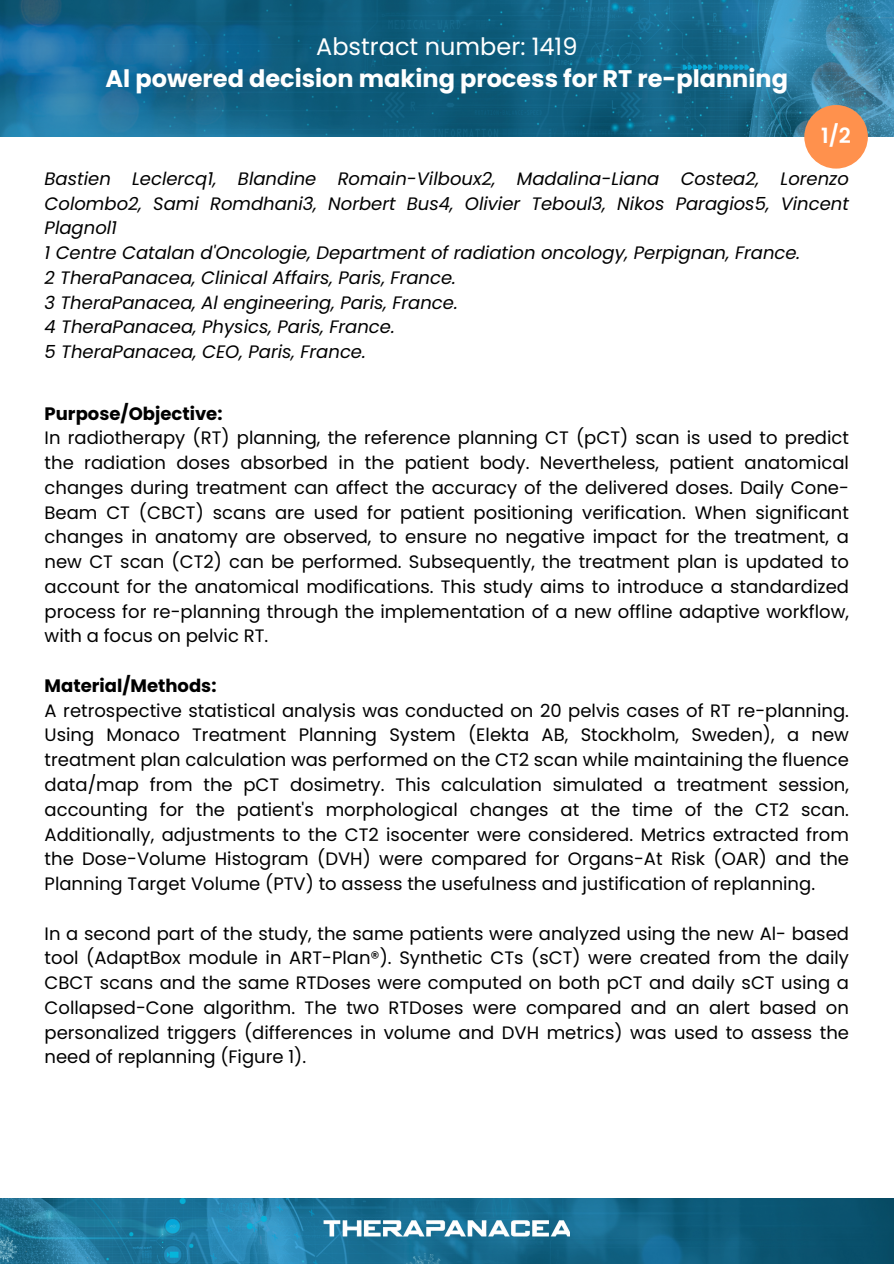
<style>
.page{position:relative;width:894px;height:1264px;background:#fff}
.page>*{position:absolute;margin:0;border:0;box-sizing:border-box;transform-origin:0 0}
.t1{font:700 24px/32.7px "Poppins";color:#fff;text-align:center}
.t2{font:600 21px "Poppins";color:#fff}
.t3{font:18px/24.8px "Poppins";color:#000;text-align:justify}
.t4{font:italic 18px/24.8px "Poppins";color:#000;text-align:justify}
.t5{font:700 18px "Poppins";color:#000}
.s1{font-weight:400}
</style>
<div class="page">
<svg style="left:0;top:0;width:893px;height:137px;background:#19698d"></svg>
<svg style="left:0;top:1198px;width:893px;height:65px;background:#186d90"></svg>
<div style="left:804px;top:105px;width:63px;height:64px;background:#ff914d;border-radius:50%"></div>
<img style="left:318px;top:1212px;width:251px;height:29px">
<p class="t1" style="left:105px;top:30px;width:683px"><span class="s1">Abstract number: 1419<br></span>Al powered decision making process for RT re-planning</p>
<p class="t2" style="left:820px;top:121px;width:31px">1/2</p>
<p class="t4" style="left:45px;top:166px;width:805px">Bastien Leclercq1, Blandine Romain-Vilboux2, Madalina-Liana Costea2, Lorenzo Colombo2, Sami Romdhani3, Norbert Bus4, Olivier Teboul3, Nikos Paragios5, Vincent Plagnol1</p>
<p class="t4" style="left:45px;top:240px;width:757px">1 Centre Catalan d'Oncologie, Department of radiation oncology, Perpignan, France.</p>
<p class="t4" style="left:45px;top:265px;width:413px">2 TheraPanacea, Clinical Affairs, Paris, France.</p>
<p class="t4" style="left:45px;top:290px;width:414px">3 TheraPanacea, Al engineering, Paris, France.</p>
<p class="t4" style="left:45px;top:315px;width:351px">4 TheraPanacea, Physics, Paris, France.</p>
<p class="t4" style="left:45px;top:339px;width:323px">5 TheraPanacea, CEO, Paris, France.</p>
<h1 class="t5" style="left:45px;top:400px;width:179px">Purpose/Objective:</h1>
<h2 class="t3" style="left:45px;top:425px;width:805px">In radiotherapy (RT) planning, the reference planning CT (pCT) scan is used to predict the radiation doses absorbed in the patient body. Nevertheless, patient anatomical changes during treatment can affect the accuracy of the delivered doses. Daily Cone-Beam CT (CBCT) scans are used for patient positioning verification. When significant changes in anatomy are observed, to ensure no negative impact for the treatment, a new CT scan (CT2) can be performed. Subsequently, the treatment plan is updated to account for the anatomical modifications. This study aims to introduce a standardized process for re-planning through the implementation of a new offline adaptive workflow, with a focus on pelvic RT.</h2>
<p class="t5" style="left:45px;top:673px;width:173px">Material/Methods:</p>
<p class="t3" style="left:45px;top:698px;width:805px">A retrospective statistical analysis was conducted on 20 pelvis cases of RT re-planning.<br>Using Monaco Treatment Planning System (Elekta AB, Stockholm, Sweden), a new treatment plan calculation was performed on the CT2 scan while maintaining the fluence data/map from the pCT dosimetry. This calculation simulated a treatment session, accounting for the patient's morphological changes at the time of the CT2 scan.<br>Additionally, adjustments to the CT2 isocenter were considered. Metrics extracted from the Dose-Volume Histogram (DVH) were compared for Organs-At Risk (OAR) and the Planning Target Volume (PTV) to assess the usefulness and justification of replanning.</p>
<p class="t3" style="left:45px;top:920px;width:805px">In a second part of the study, the same patients were analyzed using the new Al- based tool (AdaptBox module in ART-Plan®). Synthetic CTs (sCT) were created from the daily CBCT scans and the same RTDoses were computed on both pCT and daily sCT using a Collapsed-Cone algorithm. The two RTDoses were compared and an alert based on personalized triggers (differences in volume and DVH metrics) was used to assess the need of replanning (Figure 1).</p>
</div>
